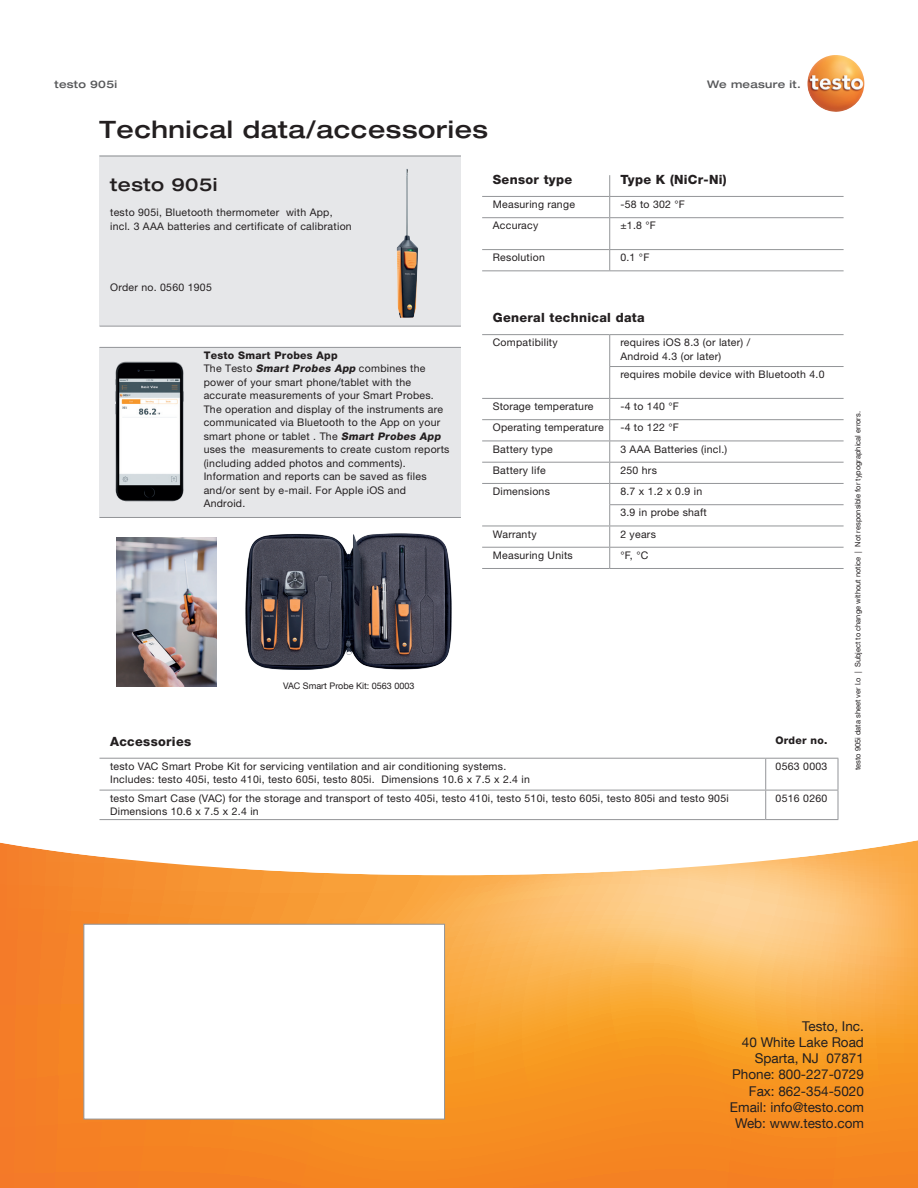
<style>
.page{position:relative;width:918px;height:1188px;background:#fff}
.page>*{position:absolute;margin:0;border:0;box-sizing:border-box;transform-origin:0 0}
.Headline_16pt{font:500 expanded 24px "Helvetica Neue LTW1 G";letter-spacing:.025em;color:#231f20}
.ProductName_P2{font:500 expanded 18px "Helvetica Neue LTW1 G";letter-spacing:.025em;color:#231f20}
.t1{font:13.5px "Helvetica Neue LT Com";color:#231f20}
.table_product_body{font:800 12.75px "Helvetica Neue LTW1 G";letter-spacing:.025em;color:#231f20}
.table_product_header{font:800 12.75px "Helvetica Neue LTW1 G";letter-spacing:.025em;color:#231f20}
.table_product_body-2{font:10.5px/13.5px "Helvetica Neue LTW1 G";letter-spacing:.025em;color:#231f20}
.OrderText_P2{font:10.5px/13.5px "Helvetica Neue LTW1 G";letter-spacing:.025em;color:#231f20}
.OrderText_P2-2{font:800 10.5px "Helvetica Neue LTW1 G";letter-spacing:.025em;color:#231f20}
.Slogan_P2{font:500 expanded 10.5px "Helvetica Neue LTW1 G";letter-spacing:.025em;color:#57585a}
.PageTitleTop_P2{font:500 expanded 10.5px "Helvetica Neue LTW1 G";letter-spacing:.025em;color:#57585a}
.table_product_header-2{font:800 10.5px "Helvetica Neue LTW1 G";letter-spacing:.025em;color:#231f20}
.t2{font:9px "Helvetica Neue LT Com";color:#231f20}
.t3{font:7.5px "Helvetica Neue LT Com";color:#231f20}
.s1{font-weight:800;font-style:italic}
</style>
<div class="page">
<svg style="left:0;top:840px;width:918px;height:348px;background:#f8a44b"></svg>
<div style="left:84px;top:924px;width:361px;height:195px;background:#fff;border:1px solid #939598"></div>
<img style="left:807px;top:55px;width:57px;height:57px">
<div style="left:99px;top:347px;width:362px;height:170px;background:#e6e7e9"></div>
<div style="left:99px;top:156px;width:362px;height:170px;background:#e6e7e9"></div>
<hr style="left:99px;top:156px;width:362px;height:1px;background:#939598">
<hr style="left:99px;top:326px;width:362px;height:1px;background:#939598">
<hr style="left:99px;top:347px;width:362px;height:1px;background:#939598">
<hr style="left:99px;top:517px;width:362px;height:1px;background:#939598">
<img style="left:115px;top:361px;width:69px;height:140px">
<img style="left:397px;top:169px;width:21px;height:149px">
<img style="left:117px;top:537px;width:100px;height:150px">
<svg style="left:609px;top:175px;width:1px;height:42px"></svg>
<hr style="left:609px;top:218px;width:1px;height:31px;background:#939598">
<svg style="left:609px;top:250px;width:1px;height:20px"></svg>
<hr style="left:482px;top:334px;width:128px;height:1px;background:#939598">
<hr style="left:610px;top:334px;width:234px;height:1px;background:#939598">
<hr style="left:609px;top:335px;width:1px;height:31px;background:#939598">
<hr style="left:609px;top:366px;width:235px;height:1px;background:#939598">
<hr style="left:609px;top:367px;width:1px;height:31px;background:#939598">
<hr style="left:482px;top:398px;width:128px;height:1px;background:#939598">
<hr style="left:610px;top:398px;width:234px;height:1px;background:#939598">
<hr style="left:482px;top:419px;width:128px;height:1px;background:#939598">
<hr style="left:610px;top:419px;width:234px;height:1px;background:#939598">
<hr style="left:482px;top:441px;width:128px;height:1px;background:#939598">
<hr style="left:610px;top:441px;width:234px;height:1px;background:#939598">
<hr style="left:482px;top:462px;width:128px;height:1px;background:#939598">
<hr style="left:610px;top:462px;width:234px;height:1px;background:#939598">
<hr style="left:482px;top:483px;width:128px;height:1px;background:#939598">
<hr style="left:610px;top:483px;width:234px;height:1px;background:#939598">
<hr style="left:609px;top:504px;width:235px;height:1px;background:#939598">
<hr style="left:482px;top:526px;width:128px;height:1px;background:#939598">
<hr style="left:610px;top:526px;width:234px;height:1px;background:#939598">
<svg style="left:609px;top:399px;width:1px;height:169px"></svg>
<hr style="left:482px;top:196px;width:128px;height:1px;background:#939598">
<hr style="left:610px;top:196px;width:234px;height:1px;background:#939598">
<hr style="left:482px;top:217px;width:128px;height:1px;background:#939598">
<hr style="left:610px;top:217px;width:234px;height:1px;background:#939598">
<hr style="left:482px;top:249px;width:128px;height:1px;background:#939598">
<hr style="left:610px;top:249px;width:234px;height:1px;background:#939598">
<hr style="left:482px;top:270px;width:128px;height:1px;background:#939598">
<hr style="left:610px;top:270px;width:234px;height:1px;background:#939598">
<hr style="left:482px;top:547px;width:128px;height:1px;background:#939598">
<hr style="left:610px;top:547px;width:234px;height:1px;background:#939598">
<hr style="left:482px;top:568px;width:128px;height:1px;background:#939598">
<hr style="left:610px;top:568px;width:234px;height:1px;background:#939598">
<hr style="left:99px;top:758px;width:667px;height:1px;background:#939598">
<hr style="left:766px;top:758px;width:72px;height:1px;background:#939598">
<hr style="left:765px;top:759px;width:1px;height:31px;background:#939598">
<hr style="left:838px;top:759px;width:1px;height:31px;background:#939598">
<hr style="left:99px;top:790px;width:667px;height:1px;background:#939598">
<hr style="left:766px;top:790px;width:72px;height:1px;background:#939598">
<svg style="left:765px;top:790px;width:1px;height:29px"></svg>
<svg style="left:838px;top:790px;width:1px;height:29px"></svg>
<hr style="left:99px;top:819px;width:667px;height:1px;background:#939598">
<hr style="left:766px;top:819px;width:72px;height:1px;background:#939598">
<img style="left:245px;top:533px;width:207px;height:137px">
<p class="PageTitleTop_P2" style="left:54px;top:78px;width:64px">testo 905i</p>
<p class="Slogan_P2" style="left:707px;top:78px;width:95px">We measure it.</p>
<p class="Headline_16pt" style="left:99px;top:114px;width:390px">Technical data/accessories</p>
<p class="ProductName_P2" style="left:110px;top:173px;width:109px">testo 905i</p>
<p class="OrderText_P2" style="left:110px;top:206px;width:243px">testo 905i, Bluetooth thermometer with App, incl. 3 AAA batteries and certificate of calibration</p>
<p class="table_product_body" style="left:493px;top:172px;width:81px">Sensor type</p>
<p class="table_product_body" style="left:620px;top:172px;width:108px">Type K (NiCr-Ni)</p>
<p class="table_product_body-2" style="left:493px;top:198px;width:84px">Measuring range</p>
<p class="table_product_body-2" style="left:620px;top:198px;width:66px">-58 to 302 °F</p>
<p class="table_product_body-2" style="left:493px;top:219px;width:47px">Accuracy</p>
<p class="table_product_body-2" style="left:620px;top:219px;width:37px">±1.8 °F</p>
<p class="table_product_body-2" style="left:493px;top:251px;width:54px">Resolution</p>
<p class="table_product_body-2" style="left:620px;top:251px;width:31px">0.1 °F</p>
<p class="OrderText_P2" style="left:110px;top:280px;width:103px">Order no. 0560 1905</p>
<p class="OrderText_P2-2" style="left:204px;top:349px;width:136px">Testo Smart Probes App</p>
<p class="OrderText_P2" style="left:204px;top:362px;width:223px">The Testo <span class="s1">Smart Probes App</span> combines the</p>
<p class="OrderText_P2" style="left:204px;top:375px;width:209px">power of your smart phone/tablet with the</p>
<p class="OrderText_P2" style="left:204px;top:389px;width:232px">accurate measurements of your Smart Probes.</p>
<p class="OrderText_P2" style="left:204px;top:402px;width:241px">The operation and display of the instruments are</p>
<p class="OrderText_P2" style="left:204px;top:416px;width:247px">communicated via Bluetooth to the App on your smart phone or tablet . The <span class="s1">Smart Probes App </span>uses the measurements to create custom reports (including added photos and comments).</p>
<p class="OrderText_P2" style="left:204px;top:470px;width:224px">Information and reports can be saved as files</p>
<p class="OrderText_P2" style="left:204px;top:483px;width:204px">and/or sent by e-mail. For Apple iOS and<br>Android.</p>
<p class="table_product_body" style="left:493px;top:310px;width:154px">General technical data</p>
<p class="table_product_body-2" style="left:493px;top:336px;width:66px">Compatibility</p>
<p class="table_product_body-2" style="left:620px;top:336px;width:131px">requires iOS 8.3 (or later) /<br>Android 4.3 (or later)</p>
<p class="table_product_body-2" style="left:620px;top:368px;width:206px">requires mobile device with Bluetooth 4.0</p>
<p class="table_product_body-2" style="left:493px;top:400px;width:102px">Storage temperature</p>
<p class="table_product_body-2" style="left:620px;top:400px;width:60px">-4 to 140 °F</p>
<p class="table_product_body-2" style="left:493px;top:421px;width:113px">Operating temperature</p>
<p class="table_product_body-2" style="left:620px;top:421px;width:60px">-4 to 122 °F</p>
<p class="table_product_body-2" style="left:493px;top:442px;width:61px">Battery type</p>
<p class="table_product_body-2" style="left:620px;top:442px;width:108px">3 AAA Batteries (incl.)</p>
<p class="table_product_body-2" style="left:493px;top:463px;width:54px">Battery life</p>
<p class="table_product_body-2" style="left:620px;top:463px;width:38px">250 hrs</p>
<p class="table_product_body-2" style="left:493px;top:485px;width:59px">Dimensions</p>
<p class="table_product_body-2" style="left:620px;top:485px;width:83px">8.7 x 1.2 x 0.9 in</p>
<p class="table_product_body-2" style="left:620px;top:506px;width:88px">3.9 in probe shaft</p>
<p class="table_product_body-2" style="left:493px;top:527px;width:45px">Warranty</p>
<p class="table_product_body-2" style="left:620px;top:527px;width:37px">2 years</p>
<p class="table_product_body-2" style="left:493px;top:548px;width:82px">Measuring Units</p>
<p class="table_product_body-2" style="left:620px;top:548px;width:30px">°F, °C</p>
<p class="t2" style="left:283px;top:680px;width:133px">VAC Smart Probe Kit: 0563 0003</p>
<p class="table_product_header" style="left:110px;top:734px;width:83px">Accessories</p>
<p class="table_product_header-2" style="left:776px;top:734px;width:53px">Order no.</p>
<p class="table_product_body-2" style="left:110px;top:759px;width:398px">testo VAC Smart Probe Kit for servicing ventilation and air conditioning systems.</p>
<p class="table_product_body-2" style="left:110px;top:773px;width:421px">Includes: testo 405i, testo 410i, testo 605i, testo 805i. Dimensions 10.6 x 7.5 x 2.4 in</p>
<p class="table_product_body-2" style="left:776px;top:759px;width:53px">0563 0003</p>
<p class="table_product_body-2" style="left:110px;top:791px;width:620px">testo Smart Case (VAC) for the storage and transport of testo 405i, testo 410i, testo 510i, testo 605i, testo 805i and testo 905i<br>Dimensions 10.6 x 7.5 x 2.4 in</p>
<p class="table_product_body-2" style="left:776px;top:791px;width:53px">0516 0260</p>
<p class="t3" style="left:853px;top:770px;width:360px;rotate:-90deg">testo 905i data sheet ver l.o | Subject to change without notice | Not responsible for typographical errors.</p>
<p class="t1" style="left:802px;top:1018px;width:63px">Testo, Inc.</p>
<p class="t1" style="left:742px;top:1034px;width:124px">40 White Lake Road</p>
<p class="t1" style="left:755px;top:1050px;width:111px">Sparta, NJ 07871</p>
<p class="t1" style="left:732px;top:1066px;width:133px">Phone: 800-227-0729</p>
<p class="t1" style="left:749px;top:1082px;width:117px">Fax: 862-354-5020</p>
<p class="t1" style="left:730px;top:1099px;width:136px">Email: info@testo.com</p>
<p class="t1" style="left:735px;top:1115px;width:130px">Web: www.testo.com</p>
</div>
